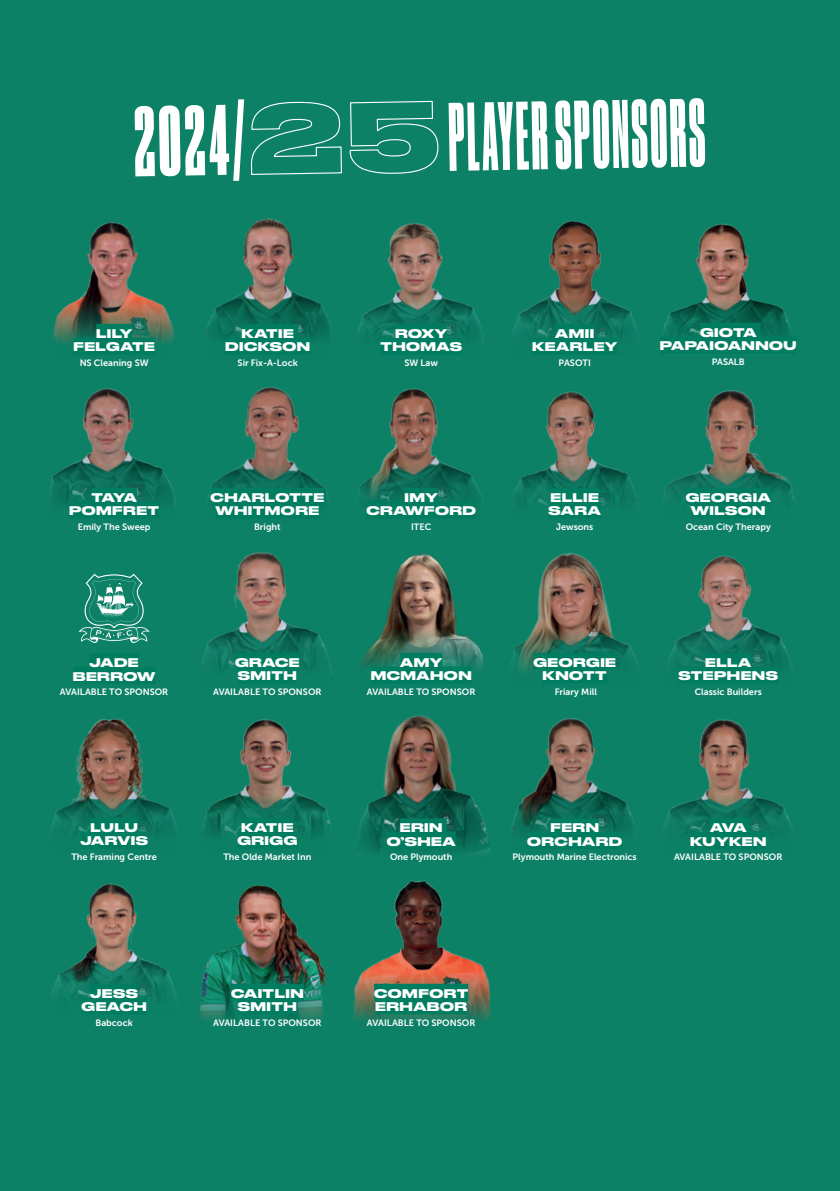
<style>
.page{position:relative;width:840px;height:1191px;background:#fff}
.page>*{position:absolute;margin:0;border:0;box-sizing:border-box;transform-origin:0 0}
.t1{font:91.4px "Druk X Condensed Super";color:#fff;scale:.77 1}
.t2{font:700 11.8px/13.6px "Druk Wide";letter-spacing:.04em;color:#fff;text-align:center}
.t3{font:9.2px "Museo Sans 700";color:#fff}
.s1{font-size:93.8px}
.s2{font-family:"Druk Wide";font-weight:700;font-size:93.8px}
</style>
<div class="page">
<div style="left:0;top:0;width:839px;height:1191px;background:#0c8166"></div>
<img style="left:53px;top:222px;width:121px;height:122px">
<div style="left:96px;top:324px;width:36px;height:17px;background:#007d60"></div>
<div style="left:73px;top:337px;width:82px;height:17px;background:#007d60"></div>
<img style="left:662px;top:223px;width:129px;height:113px">
<div style="left:699px;top:323px;width:61px;height:17px;background:#007d60"></div>
<div style="left:659px;top:336px;width:137px;height:17px;background:#007d60"></div>
<img style="left:49px;top:388px;width:127px;height:118px">
<div style="left:91px;top:488px;width:46px;height:17px;background:#007d60"></div>
<div style="left:69px;top:501px;width:90px;height:17px;background:#007d60"></div>
<img style="left:206px;top:387px;width:123px;height:115px">
<div style="left:210px;top:488px;width:114px;height:17px;background:#007d60"></div>
<div style="left:215px;top:501px;width:104px;height:17px;background:#007d60"></div>
<img style="left:358px;top:388px;width:125px;height:117px">
<div style="left:404px;top:488px;width:34px;height:17px;background:#007d60"></div>
<div style="left:366px;top:501px;width:110px;height:17px;background:#007d60"></div>
<img style="left:513px;top:391px;width:126px;height:127px">
<div style="left:550px;top:488px;width:48px;height:17px;background:#007d60"></div>
<div style="left:548px;top:501px;width:52px;height:17px;background:#007d60"></div>
<img style="left:664px;top:390px;width:131px;height:118px">
<div style="left:685px;top:488px;width:85px;height:17px;background:#007d60"></div>
<div style="left:690px;top:501px;width:75px;height:17px;background:#007d60"></div>
<img style="left:201px;top:552px;width:131px;height:121px">
<div style="left:235px;top:653px;width:65px;height:17px;background:#007d60"></div>
<div style="left:238px;top:666px;width:59px;height:17px;background:#007d60"></div>
<img style="left:360px;top:553px;width:122px;height:116px">
<div style="left:400px;top:653px;width:42px;height:17px;background:#007d60"></div>
<div style="left:370px;top:666px;width:101px;height:17px;background:#007d60"></div>
<img style="left:511px;top:552px;width:126px;height:131px">
<div style="left:533px;top:653px;width:83px;height:17px;background:#007d60"></div>
<div style="left:542px;top:666px;width:64px;height:17px;background:#007d60"></div>
<img style="left:666px;top:555px;width:127px;height:128px">
<div style="left:704px;top:653px;width:47px;height:17px;background:#007d60"></div>
<div style="left:678px;top:666px;width:99px;height:17px;background:#007d60"></div>
<img style="left:50px;top:718px;width:127px;height:118px">
<div style="left:90px;top:818px;width:48px;height:17px;background:#007d60"></div>
<div style="left:80px;top:831px;width:68px;height:17px;background:#007d60"></div>
<img style="left:510px;top:718px;width:127px;height:117px">
<div style="left:550px;top:818px;width:49px;height:17px;background:#007d60"></div>
<div style="left:527px;top:832px;width:95px;height:17px;background:#007d60"></div>
<img style="left:665px;top:719px;width:127px;height:116px">
<div style="left:709px;top:818px;width:41px;height:17px;background:#007d60"></div>
<div style="left:689px;top:832px;width:77px;height:17px;background:#007d60"></div>
<img style="left:51px;top:883px;width:126px;height:117px">
<div style="left:90px;top:983px;width:48px;height:17px;background:#007d60"></div>
<div style="left:81px;top:997px;width:66px;height:17px;background:#007d60"></div>
<img style="left:357px;top:223px;width:126px;height:117px">
<div style="left:395px;top:324px;width:52px;height:17px;background:#007d60"></div>
<div style="left:380px;top:337px;width:82px;height:17px;background:#007d60"></div>
<img style="left:511px;top:221px;width:127px;height:120px">
<div style="left:555px;top:324px;width:39px;height:17px;background:#007d60"></div>
<div style="left:532px;top:337px;width:85px;height:17px;background:#007d60"></div>
<img style="left:357px;top:715px;width:132px;height:139px">
<div style="left:399px;top:818px;width:47px;height:17px;background:#007d60"></div>
<div style="left:386px;top:832px;width:69px;height:17px;background:#007d60"></div>
<div style="left:89px;top:653px;width:50px;height:17px;background:#007d60"></div>
<div style="left:73px;top:667px;width:82px;height:17px;background:#007d60"></div>
<svg style="left:78px;top:573px;width:72px;height:70px"></svg>
<img style="left:206px;top:218px;width:125px;height:122px">
<div style="left:241px;top:324px;width:57px;height:17px;background:#007d60"></div>
<div style="left:225px;top:337px;width:85px;height:17px;background:#007d60"></div>
<img style="left:203px;top:719px;width:128px;height:118px">
<div style="left:241px;top:818px;width:52px;height:17px;background:#007d60"></div>
<div style="left:237px;top:831px;width:60px;height:17px;background:#007d60"></div>
<img style="left:199px;top:885px;width:129px;height:136px">
<div style="left:231px;top:983px;width:73px;height:17px;background:#007d60"></div>
<div style="left:238px;top:997px;width:59px;height:17px;background:#007d60"></div>
<img style="left:353px;top:880px;width:136px;height:140px">
<div style="left:374px;top:983px;width:94px;height:17px;background:#007d60"></div>
<div style="left:375px;top:997px;width:92px;height:17px;background:#007d60"></div>
<p class="t1" style="left:133px;top:90px;width:742px;rotate:-1deg"><span class="s1">2024/</span><span class="s2">25</span>PLAYER SPONSORS</p>
<p class="t2" style="left:73px;top:325px;width:83px">LILY<br>FELGATE</p>
<p class="t3" style="left:80px;top:357px;width:70px">NS Cleaning SW</p>
<p class="t2" style="left:225px;top:325px;width:86px">KATIE<br>DICKSON</p>
<p class="t3" style="left:237px;top:357px;width:62px">Sir Fix-A-Lock</p>
<p class="t2" style="left:395px;top:325px;width:53px">ROXY</p>
<p class="t2" style="left:380px;top:339px;width:83px">THOMAS</p>
<p class="t3" style="left:404px;top:357px;width:35px">SW Law</p>
<p class="t2" style="left:555px;top:325px;width:41px">AMII</p>
<p class="t2" style="left:532px;top:339px;width:87px">KEARLEY</p>
<p class="t3" style="left:558px;top:357px;width:34px">PASOTI</p>
<p class="t2" style="left:659px;top:324px;width:138px">GIOTA<br>PAPAIOANNOU</p>
<p class="t3" style="left:711px;top:356px;width:35px">PASALB</p>
<p class="t2" style="left:91px;top:489px;width:47px">TAYA</p>
<p class="t2" style="left:69px;top:503px;width:91px">POMFRET</p>
<p class="t3" style="left:78px;top:521px;width:74px">Emily The Sweep</p>
<p class="t2" style="left:210px;top:489px;width:115px">CHARLOTTE</p>
<p class="t2" style="left:215px;top:503px;width:105px">WHITMORE</p>
<p class="t3" style="left:254px;top:521px;width:28px">Bright</p>
<p class="t2" style="left:404px;top:489px;width:35px">IMY</p>
<p class="t2" style="left:366px;top:503px;width:111px">CRAWFORD</p>
<p class="t3" style="left:411px;top:521px;width:22px">ITEC</p>
<p class="t2" style="left:550px;top:489px;width:50px">ELLIE</p>
<p class="t2" style="left:548px;top:503px;width:54px">SARA</p>
<p class="t3" style="left:555px;top:521px;width:39px">Jewsons</p>
<p class="t2" style="left:685px;top:489px;width:86px">GEORGIA</p>
<p class="t2" style="left:690px;top:503px;width:76px">WILSON</p>
<p class="t3" style="left:685px;top:521px;width:86px">Ocean City Therapy</p>
<p class="t2" style="left:89px;top:655px;width:51px">JADE</p>
<p class="t2" style="left:73px;top:668px;width:84px">BERROW</p>
<p class="t3" style="left:60px;top:687px;width:110px">AVAILABLE TO SPONSOR</p>
<p class="t2" style="left:235px;top:654px;width:66px">GRACE</p>
<p class="t2" style="left:238px;top:668px;width:61px">SMITH</p>
<p class="t3" style="left:213px;top:686px;width:110px">AVAILABLE TO SPONSOR</p>
<p class="t2" style="left:400px;top:654px;width:43px">AMY</p>
<p class="t2" style="left:370px;top:668px;width:102px">MCMAHON</p>
<p class="t3" style="left:367px;top:686px;width:110px">AVAILABLE TO SPONSOR</p>
<p class="t2" style="left:533px;top:654px;width:84px">GEORGIE</p>
<p class="t2" style="left:542px;top:668px;width:66px">KNOTT</p>
<p class="t3" style="left:554px;top:686px;width:44px">Friary Mill</p>
<p class="t2" style="left:704px;top:654px;width:48px">ELLA</p>
<p class="t2" style="left:678px;top:668px;width:101px">STEPHENS</p>
<p class="t3" style="left:694px;top:686px;width:69px">Classic Builders</p>
<p class="t2" style="left:90px;top:819px;width:49px">LULU</p>
<p class="t2" style="left:80px;top:833px;width:69px">JARVIS</p>
<p class="t3" style="left:71px;top:851px;width:87px">The Framing Centre</p>
<p class="t2" style="left:241px;top:819px;width:54px">KATIE</p>
<p class="t2" style="left:237px;top:833px;width:62px">GRIGG</p>
<p class="t3" style="left:223px;top:851px;width:89px">The Olde Market Inn</p>
<p class="t2" style="left:399px;top:820px;width:44px">ERIN</p>
<p class="t2" style="left:386px;top:833px;width:70px">O’SHEA</p>
<p class="t3" style="left:390px;top:852px;width:64px">One Plymouth</p>
<p class="t2" style="left:550px;top:820px;width:50px">FERN</p>
<p class="t2" style="left:527px;top:833px;width:96px">ORCHARD</p>
<p class="t3" style="left:512px;top:852px;width:126px">Plymouth Marine Electronics</p>
<p class="t2" style="left:709px;top:820px;width:38px">AVA</p>
<p class="t2" style="left:689px;top:833px;width:78px">KUYKEN</p>
<p class="t3" style="left:673px;top:852px;width:110px">AVAILABLE TO SPONSOR</p>
<p class="t2" style="left:90px;top:985px;width:49px">JESS</p>
<p class="t2" style="left:81px;top:999px;width:67px">GEACH</p>
<p class="t3" style="left:95px;top:1017px;width:39px">Babcock</p>
<p class="t2" style="left:231px;top:985px;width:74px">CAITLIN</p>
<p class="t2" style="left:238px;top:999px;width:61px">SMITH</p>
<p class="t3" style="left:213px;top:1017px;width:110px">AVAILABLE TO SPONSOR</p>
<p class="t2" style="left:374px;top:985px;width:96px;text-align:left">COMFORT<br>ERHABOR</p>
<p class="t3" style="left:367px;top:1017px;width:110px">AVAILABLE TO SPONSOR</p>
</div>
